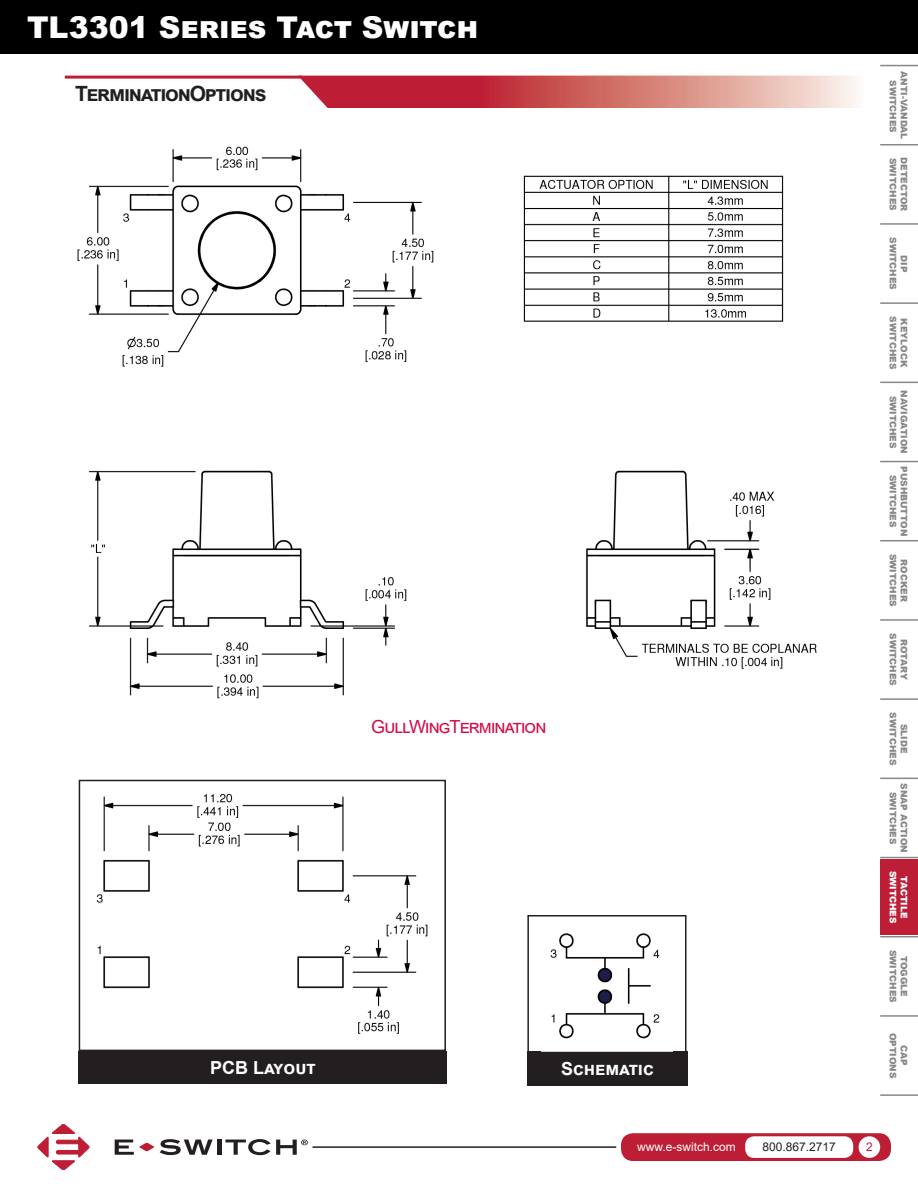
<style>
.page{position:relative;width:918px;height:1188px;background:#fff}
.page>*{position:absolute;margin:0;border:0;box-sizing:border-box;transform-origin:0 0}
.t1{font:900 30px "Arial";color:#fff}
.t2{font:700 21px "Arial";letter-spacing:-.06em;color:#231f20}
.t3{font:18px "Arial";letter-spacing:-.045em;color:#d20d44}
.t4{font:700 18px "Arial";color:#fff}
.t5{font:12px "Arial";color:#fff}
.t6{font:12px "Arial";color:#231f20}
.t7{font:12px "Arial";color:#be1e35}
.t8{font:900 9px/10.8px "Arial";color:#86888b;text-align:center}
.t9{font:900 9px/10.8px "Arial";color:#fff;text-align:center}
</style>
<div class="page">
<div style="left:621px;top:1133px;width:270px;height:28px;background:#be1e35;border-radius:12px"></div>
<div style="left:745px;top:1136px;width:108px;height:22px;background:#fff;border-radius:9px"></div>
<div style="left:859px;top:1136px;width:21px;height:22px;background:#fff;border-radius:50%"></div>
<hr style="left:313px;top:1146px;width:303px;height:2px;background:#231f20">
<hr style="left:0;top:0;width:1px;height:351px;background:#d7d8da">
<hr style="left:880px;top:65px;width:38px;height:1px;background:#86888b">
<hr style="left:880px;top:1094px;width:38px;height:2px;background:#86888b">
<hr style="left:880px;top:144px;width:38px;height:1px;background:#86888b">
<hr style="left:880px;top:223px;width:38px;height:2px;background:#86888b">
<hr style="left:880px;top:302px;width:38px;height:2px;background:#86888b">
<hr style="left:880px;top:382px;width:38px;height:1px;background:#86888b">
<hr style="left:880px;top:461px;width:38px;height:1px;background:#86888b">
<hr style="left:880px;top:540px;width:38px;height:1px;background:#86888b">
<hr style="left:880px;top:619px;width:38px;height:2px;background:#86888b">
<hr style="left:880px;top:698px;width:38px;height:2px;background:#86888b">
<hr style="left:880px;top:778px;width:38px;height:1px;background:#86888b">
<hr style="left:880px;top:857px;width:38px;height:1px;background:#86888b">
<hr style="left:880px;top:936px;width:38px;height:1px;background:#86888b">
<hr style="left:880px;top:1015px;width:38px;height:2px;background:#86888b">
<div style="left:880px;top:859px;width:38px;height:76px;background:#be1e35"></div>
<div style="left:0;top:0;width:918px;height:54px;background:#000"></div>
<svg style="left:115px;top:1140px;width:39px;height:15px"></svg>
<svg style="left:160px;top:1139px;width:53px;height:16px"></svg>
<hr style="left:217px;top:1140px;width:4px;height:15px;background:#231f20">
<svg style="left:225px;top:1139px;width:83px;height:16px"></svg>
<svg style="left:38px;top:1124px;width:51px;height:46px"></svg>
<hr style="left:65px;top:76px;width:237px;height:3px;background:#be1e35">
<svg style="left:298px;top:76px;width:558px;height:32px;background:#d26d70"></svg>
<div style="left:527px;top:1051px;width:161px;height:34px;background:#231f20"></div>
<img style="left:550px;top:933px;width:110px;height:106px">
<div style="left:527px;top:915px;width:160px;height:138px;border:2px solid #231f20"></div>
<div style="left:79px;top:1051px;width:368px;height:33px;background:#231f20"></div>
<img style="left:96px;top:793px;width:332px;height:241px">
<div style="left:79px;top:780px;width:367px;height:271px;border:2px solid #231f20"></div>
<img style="left:77px;top:146px;width:740px;height:553px">
<p class="t1" style="left:27px;top:5px;width:453px">TL3301 Series Tact Switch</p>
<p class="t2" style="left:75px;top:79px;width:193px">Termination Options</p>
<p class="t3" style="left:371px;top:714px;width:177px">Gull Wing Termination</p>
<p class="t4" style="left:210px;top:1055px;width:107px">PCB Layout</p>
<p class="t4" style="left:561px;top:1056px;width:94px">Schematic</p>
<p class="t8" style="left:910px;top:71px;width:70px;rotate:90deg">ANTI-VANDAL<br>SWITCHES</p>
<p class="t8" style="left:899px;top:158px;width:54px;rotate:90deg">SWITCHES</p>
<p class="t8" style="left:910px;top:157px;width:56px;rotate:90deg">DETECTOR</p>
<p class="t8" style="left:910px;top:237px;width:54px;rotate:90deg">DIP<br>SWITCHES</p>
<p class="t8" style="left:899px;top:316px;width:54px;rotate:90deg">SWITCHES</p>
<p class="t8" style="left:910px;top:318px;width:50px;rotate:90deg">KEYLOCK</p>
<p class="t8" style="left:910px;top:390px;width:65px;rotate:90deg">NAVIGATION<br>SWITCHES</p>
<p class="t8" style="left:910px;top:466px;width:71px;rotate:90deg">PUSHBUTTON</p>
<p class="t8" style="left:899px;top:475px;width:54px;rotate:90deg">SWITCHES</p>
<p class="t8" style="left:910px;top:554px;width:54px;rotate:90deg">ROCKER<br>SWITCHES</p>
<p class="t8" style="left:910px;top:633px;width:54px;rotate:90deg">ROTARY<br>SWITCHES</p>
<p class="t8" style="left:910px;top:712px;width:54px;rotate:90deg">SLIDE<br>SWITCHES</p>
<p class="t8" style="left:910px;top:783px;width:71px;rotate:90deg">SNAP ACTION<br>SWITCHES</p>
<p class="t9" style="left:910px;top:871px;width:54px;rotate:90deg">TACTILE<br>SWITCHES</p>
<p class="t8" style="left:910px;top:950px;width:54px;rotate:90deg">TOGGLE<br>SWITCHES</p>
<p class="t8" style="left:910px;top:1033px;width:47px;rotate:90deg">CAP<br>OPTIONS</p>
<h3 class="t5" style="left:637px;top:1139px;width:100px">www.e-switch.com</h3>
<h3 class="t6" style="left:762px;top:1139px;width:75px">800.867.2717</h3>
<h3 class="t7" style="left:866px;top:1138px;width:8px">2</h3>
</div>
